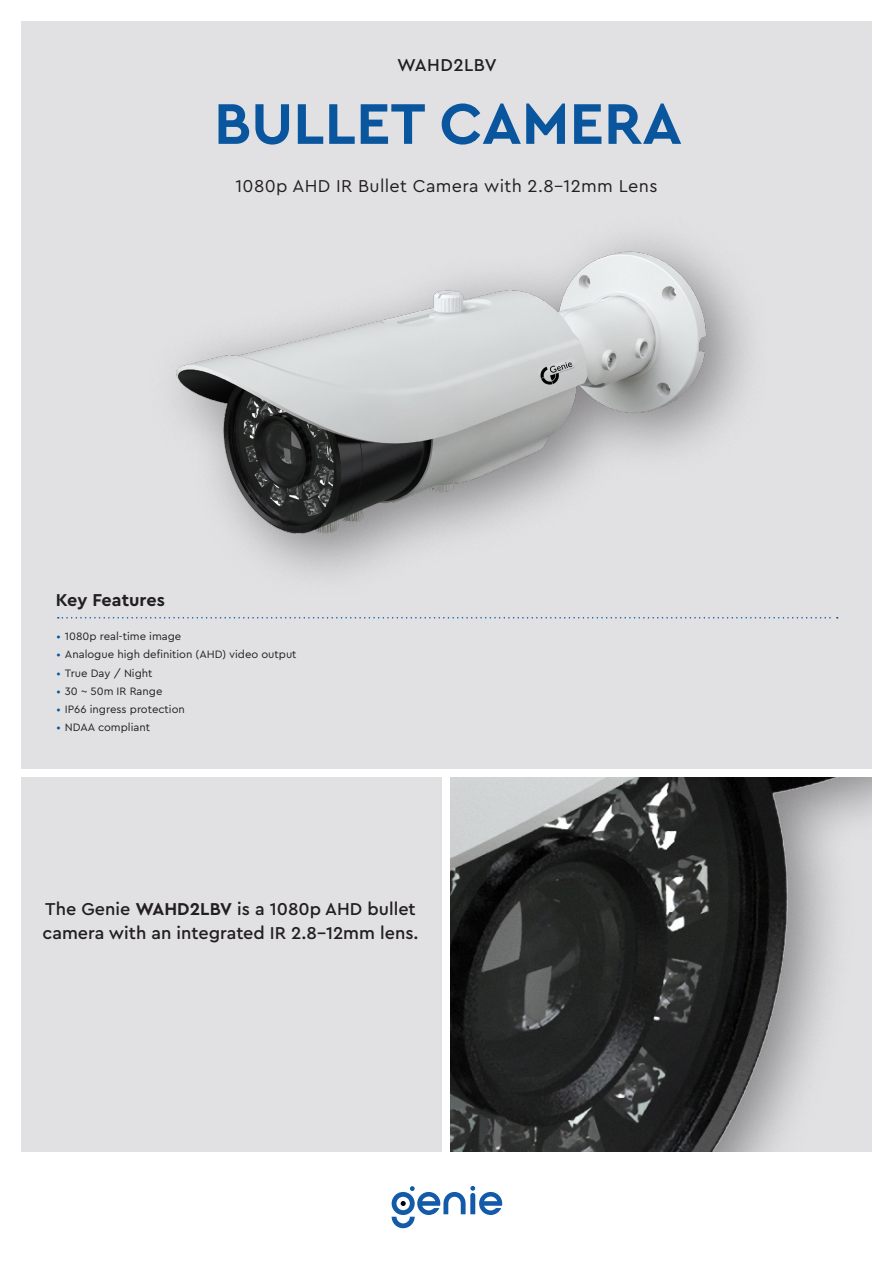
<style>
.page{position:relative;width:893px;height:1263px;background:#fff}
.page>*{position:absolute;margin:0;border:0;box-sizing:border-box;transform-origin:0 0}
.t1{font:700 60px "Cera Pro";color:#09559e}
.t2{font:500 18px "Cera Pro";color:#231f20}
.t3{font:18px "Cera Pro";letter-spacing:.02em;color:#231f20}
.t4{font:700 18px "Cera Pro";color:#231f20}
.t5{font:500 18px "Cera Pro";letter-spacing:.025em;color:#231f20}
.t6{font:11.25px "Cera Pro";color:#231f20}
.s1{color:#09559e}
.s2{font-weight:700}
</style>
<div class="page">
<div style="left:21px;top:21px;width:851px;height:748px;background:#e1e1e4"></div>
<div style="left:21px;top:777px;width:421px;height:374px;background:#e1e1e4"></div>
<svg style="left:392px;top:1186px;width:110px;height:42px"></svg>
<svg style="left:58px;top:617px;width:780px;height:1px"></svg>
<img style="left:176px;top:237px;width:552px;height:323px">
<img style="left:451px;top:777px;width:421px;height:374px">
<p class="t5" style="left:397px;top:53px;width:101px">WAHD2LBV</p>
<p class="t1" style="left:214px;top:84px;width:469px">BULLET CAMERA</p>
<p class="t3" style="left:235px;top:174px;width:424px">1080p AHD IR Bullet Camera with 2.8-12mm Lens</p>
<p class="t4" style="left:56px;top:587px;width:111px">Key Features</p>
<p class="t6" style="left:56px;top:629px;width:126px"><span class="s1">•</span> 1080p real-time image</p>
<p class="t6" style="left:56px;top:647px;width:242px"><span class="s1">•</span> Analogue high definition (AHD) video output</p>
<p class="t6" style="left:56px;top:665px;width:98px"><span class="s1">•</span> True Day / Night</p>
<p class="t6" style="left:56px;top:683px;width:108px"><span class="s1">•</span> 30 ~ 50m IR Range</p>
<p class="t6" style="left:56px;top:701px;width:130px"><span class="s1">•</span> IP66 ingress protection</p>
<p class="t6" style="left:56px;top:719px;width:95px"><span class="s1">•</span> NDAA compliant</p>
<p class="t2" style="left:45px;top:897px;width:372px">The Genie <span class="s2">WAHD2LBV</span> is a 1080p AHD bullet</p>
<p class="t2" style="left:42px;top:921px;width:378px">camera with an integrated IR 2.8-12mm lens.</p>
</div>
